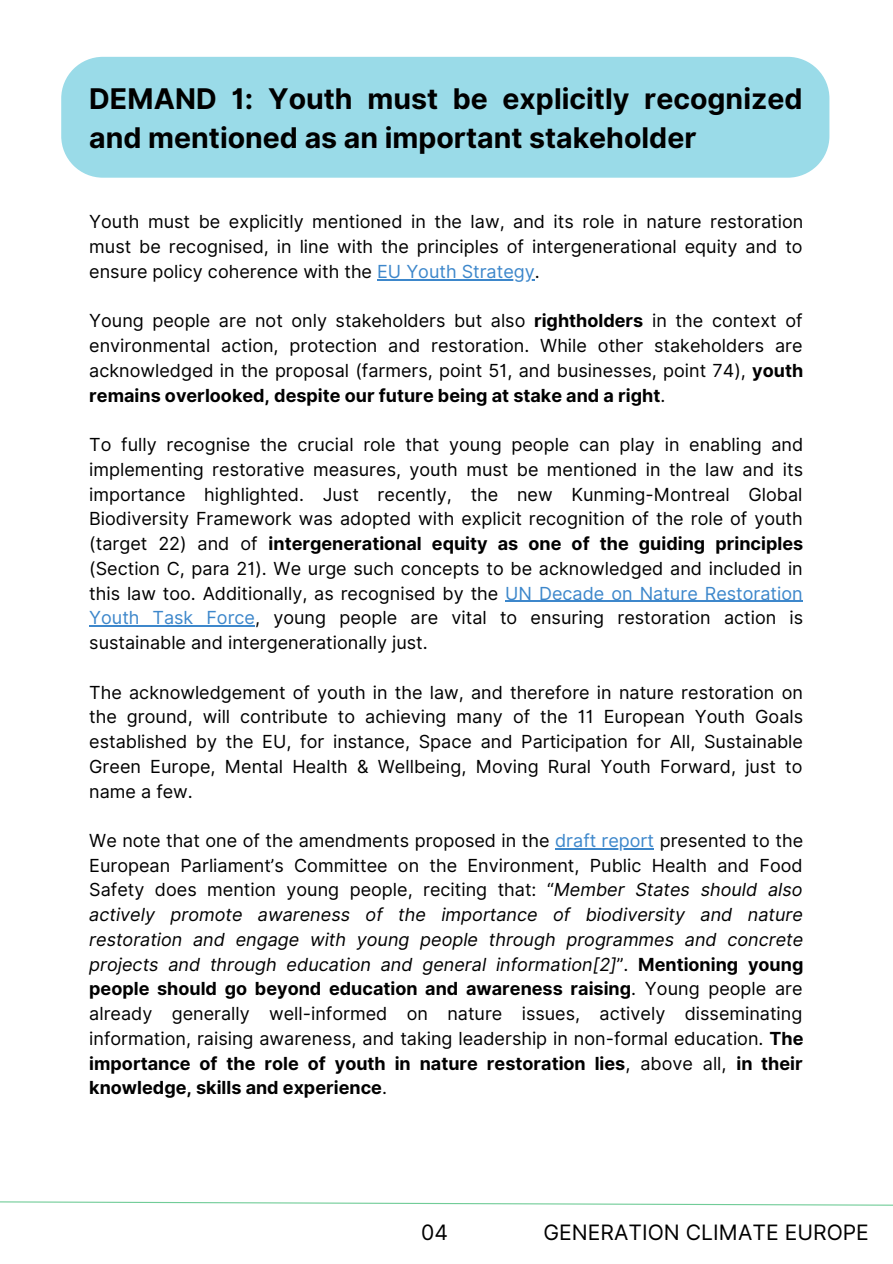
<style>
.page{position:relative;width:893px;height:1264px;background:#fff}
.page>*{position:absolute;margin:0;border:0;box-sizing:border-box;transform-origin:0 0}
.t1{font:700 28.5px/39.3px "Inter";color:#000}
.t2{font:21.15px "Inter";color:#000}
.t3{font:18px/24.8px "Inter";color:#000;text-align:justify}
.s1{color:#3d87cb}
.s2{font-weight:700}
.s3{font-style:italic}
</style>
<div class="page">
<hr style="left:377px;top:279px;width:157px;height:1px;background:#3d87cb">
<hr style="left:505px;top:600px;width:297px;height:2px;background:#3d87cb">
<hr style="left:89px;top:625px;width:166px;height:1px;background:#3d87cb">
<hr style="left:555px;top:848px;width:99px;height:1px;background:#3d87cb">
<div style="left:61px;top:57px;width:768px;height:121px;background:#9adbe8"></div>
<svg style="left:0;top:1201px;width:892px;height:5px"></svg>
<h1 class="t1" style="left:89px;top:79px;width:714px">DEMAND 1: Youth must be explicitly recognized and mentioned as an important stakeholder</h1>
<p class="t3" style="left:89px;top:209px;width:715px">Youth must be explicitly mentioned in the law, and its role in nature restoration must be recognised, in line with the principles of intergenerational equity and to ensure policy coherence with the <span class="s1">EU Youth Strategy</span>.</p>
<p class="t3" style="left:89px;top:308px;width:715px">Young people are not only stakeholders but also <span class="s2">rightholders</span> in the context of environmental action, protection and restoration. While other stakeholders are acknowledged in the proposal (farmers, point 51, and businesses, point 74), <span class="s2">youth remains overlooked, despite our future being at stake and a right</span>.</p>
<p class="t3" style="left:89px;top:432px;width:715px">To fully recognise the crucial role that young people can play in enabling and implementing restorative measures, youth must be mentioned in the law and its importance highlighted. Just recently, the new Kunming-Montreal Global Biodiversity Framework was adopted with explicit recognition of the role of youth (target 22) and of <span class="s2">intergenerational equity as one of the guiding principles </span>(Section C, para 21). We urge such concepts to be acknowledged and included in this law too. Additionally, as recognised by the <span class="s1">UN Decade on Nature Restoration Youth Task Force</span>, young people are vital to ensuring restoration action is sustainable and intergenerationally just.</p>
<p class="t3" style="left:89px;top:679px;width:715px">The acknowledgement of youth in the law, and therefore in nature restoration on the ground, will contribute to achieving many of the 11 European Youth Goals established by the EU, for instance, Space and Participation for All, Sustainable Green Europe, Mental Health &amp; Wellbeing, Moving Rural Youth Forward, just to name a few.</p>
<p class="t3" style="left:89px;top:828px;width:715px">We note that one of the amendments proposed in the <span class="s1">draft report</span> presented to the European Parliament’s Committee on the Environment, Public Health and Food Safety does mention young people, reciting that: “<span class="s3">Member States should also actively promote awareness of the importance of biodiversity and nature restoration and engage with young people through programmes and concrete projects and through education and general information[2]</span>”. <span class="s2">Mentioning young people should go beyond education and awareness raising</span>. Young people are already generally well-informed on nature issues, actively disseminating information, raising awareness, and taking leadership in non-formal education. <span class="s2">The importance of the role of youth in nature restoration lies</span>, above all, <span class="s2">in their knowledge, skills and experience</span>.</p>
<p class="t2" style="left:421px;top:1220px;width:28px">04</p>
<p class="t2" style="left:543px;top:1220px;width:327px">GENERATION CLIMATE EUROPE</p>
</div>
